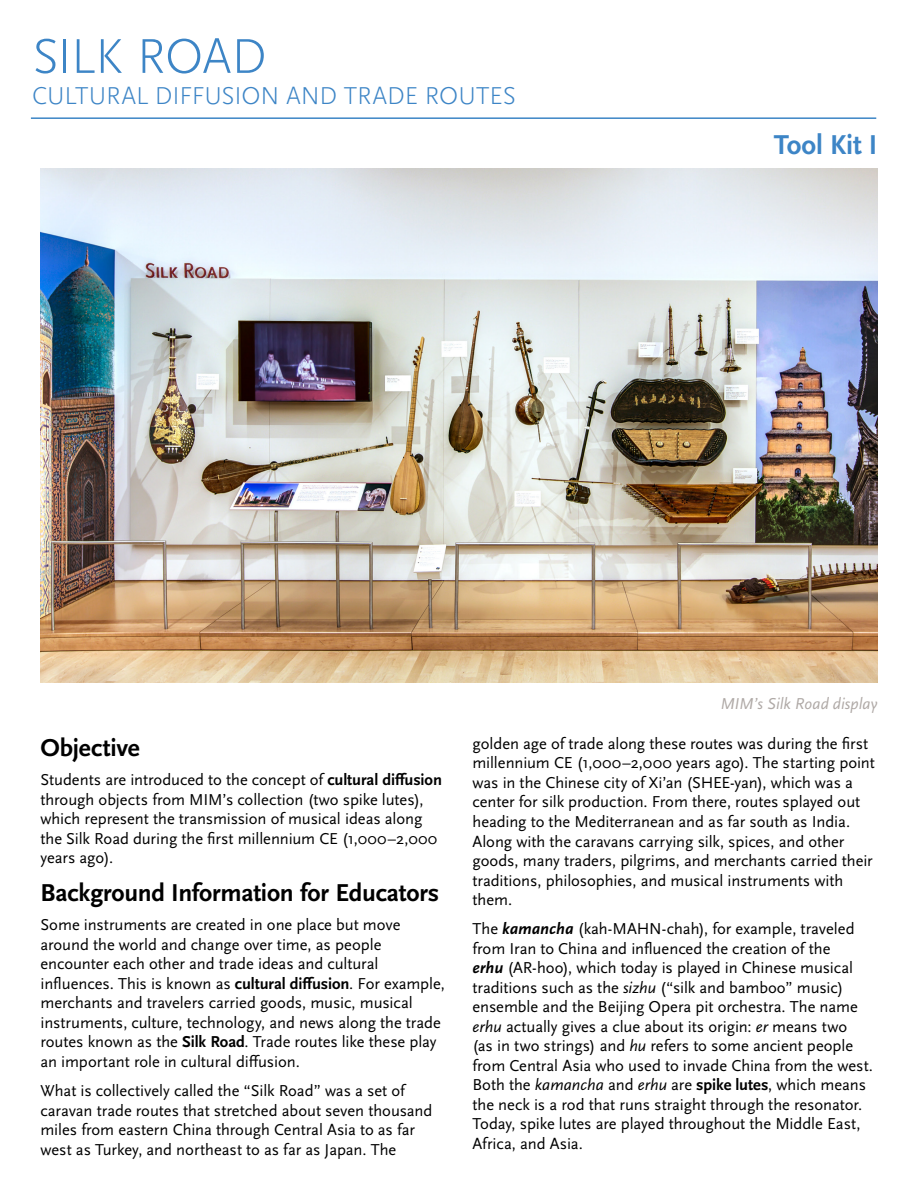
<style>
.page{position:relative;width:918px;height:1188px;background:#fff}
.page>*{position:absolute;margin:0;border:0;box-sizing:border-box;transform-origin:0 0}
.t1{font:300 51px "Scala Sans OT";letter-spacing:-.02em;color:#3d85c6}
.t2{font:700 28.5px "Scala Sans OT";letter-spacing:-.005em;color:#3d85c6}
.t3{font:700 25.5px "Scala Sans OT";letter-spacing:-.01em;color:#000}
.t4{font:300 25.5px "Scala Sans OT";letter-spacing:-.005em;color:#3d85c6}
.t5{font:16.5px/19.5px "Scala Sans OT";letter-spacing:-.005em;color:#000}
.t6{font:italic 16.5px "Scala Sans OT";color:#afa9a6}
.s1{font-weight:700}
.s2{font-weight:700;font-style:italic}
.s3{font-style:italic}
</style>
<div class="page">
<img style="left:40px;top:169px;width:838px;height:513px">
<hr style="left:31px;top:117px;width:845px;height:2px;background:#3d85c6">
<h1 class="t1" style="left:32px;top:29px;width:236px">SILK ROAD</h1>
<h3 class="t4" style="left:32px;top:82px;width:485px">CULTURAL DIFFUSION AND TRADE ROUTES</h3>
<h2 class="t2" style="left:774px;top:129px;width:105px">Tool Kit I</h2>
<p class="t6" style="left:720px;top:694px;width:159px">MIM’s Silk Road display</p>
<h3 class="t3" style="left:40px;top:733px;width:101px">Objective</h3>
<p class="t5" style="left:40px;top:770px;width:403px">Students are introduced to the concept of <span class="s1">cultural diffusion </span>through objects from MIM’s collection (two spike lutes), which represent the transmission of musical ideas along the Silk Road during the first millennium CE (1,000–2,000 years ago).</p>
<h3 class="t3" style="left:40px;top:879px;width:400px">Background Information for Educators</h3>
<p class="t5" style="left:40px;top:916px;width:406px">Some instruments are created in one place but move around the world and change over time, as people encounter each other and trade ideas and cultural influences. This is known as <span class="s1">cultural diffusion</span>. For example, merchants and travelers carried goods, music, musical instruments, culture, technology, and news along the trade routes known as the <span class="s1">Silk Road</span>. Trade routes like these play an important role in cultural diffusion.</p>
<p class="t5" style="left:40px;top:1081px;width:394px">What is collectively called the “Silk Road” was a set of caravan trade routes that stretched about seven thousand miles from eastern China through Central Asia to as far west as Turkey, and northeast to as far as Japan. The</p>
<p class="t5" style="left:472px;top:734px;width:404px">golden age of trade along these routes was during the first millennium CE (1,000–2,000 years ago). The starting point was in the Chinese city of Xi’an (SHEE-yan), which was a center for silk production. From there, routes splayed out heading to the Mediterranean and as far south as India.<br>Along with the caravans carrying silk, spices, and other goods, many traders, pilgrims, and merchants carried their traditions, philosophies, and musical instruments with them.</p>
<p class="t5" style="left:472px;top:919px;width:402px">The <span class="s2">kamancha</span> (kah-MAHN-chah), for example, traveled from Iran to China and influenced the creation of the<br><span class="s2">erhu</span> (AR-hoo), which today is played in Chinese musical traditions such as the <span class="s3">sizhu</span> (“silk and bamboo” music) ensemble and the Beijing Opera pit orchestra. The name <span class="s3">erhu</span> actually gives a clue about its origin: <span class="s3">er</span> means two<br>(as in two strings) and <span class="s3">hu</span> refers to some ancient people from Central Asia who used to invade China from the west.<br>Both the <span class="s3">kamancha</span> and <span class="s3">erhu</span> are <span class="s1">spike lutes</span>, which means the neck is a rod that runs straight through the resonator.<br>Today, spike lutes are played throughout the Middle East, Africa, and Asia.</p>
</div>
